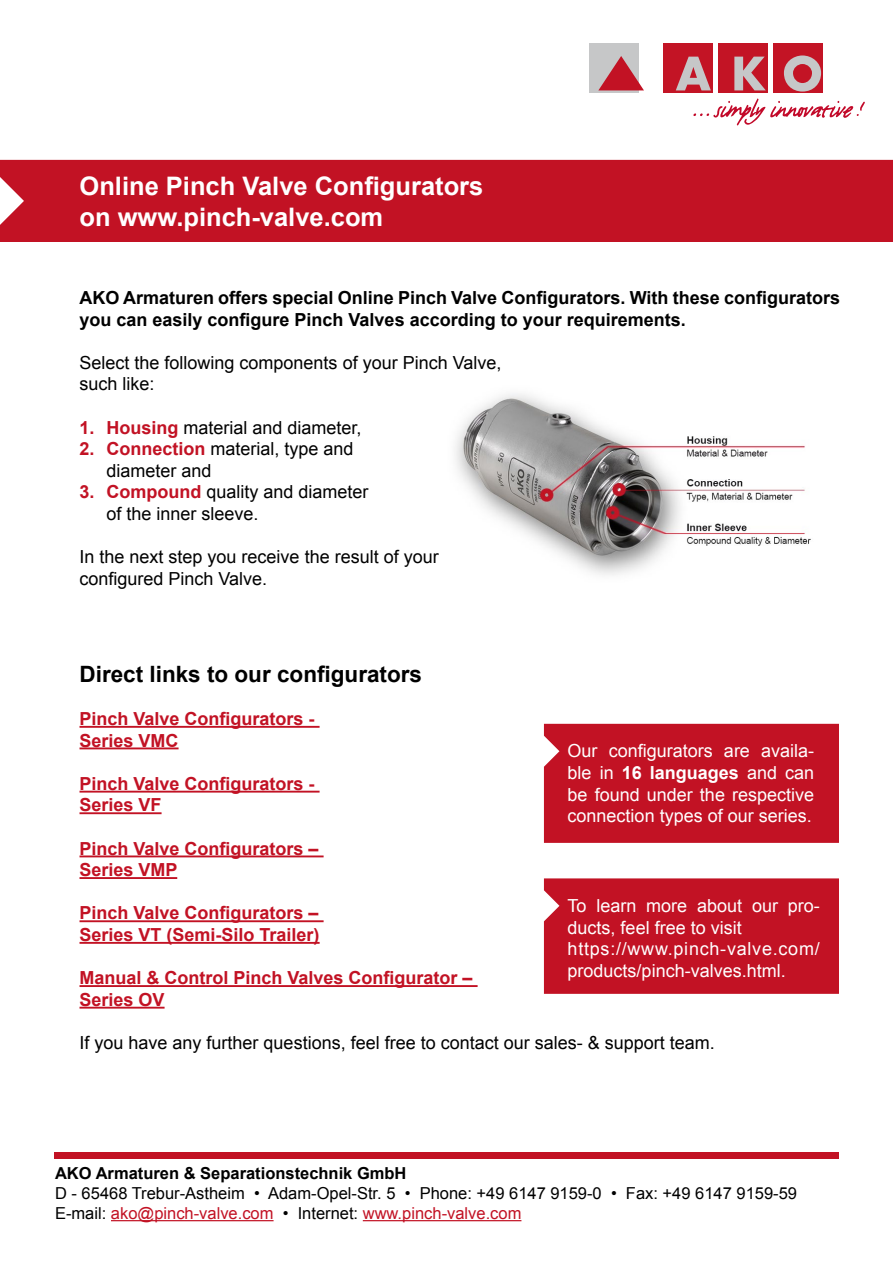
<style>
.page{position:relative;width:893px;height:1263px;background:#fff}
.page>*{position:absolute;margin:0;border:0;box-sizing:border-box;transform-origin:0 0}
.t1{font:700 25.5px/30.6px "Arial";color:#fff}
.t2{font:700 22.5px "Arial";color:#000}
.t3{font:18px/21.6px "Arial";color:#000}
.t4{font:18px/21.6px "Arial";color:#fff;text-align:justify}
.t5{font:700 18px/21.6px "Arial";color:#c21224}
.t6{font:700 18px/21.6px "Arial";color:#000}
.t7{font:16.5px/19.8px "Arial";color:#000}
.t8{font:700 16.5px "Arial";color:#000}
.s1{font-weight:700;color:#c21224}
.s2{font-weight:700}
.s3{color:#c21224}
</style>
<div class="page">
<div style="left:0;top:160px;width:893px;height:82px;background:#c21224"></div>
<img style="left:455px;top:393px;width:356px;height:182px">
<div style="left:589px;top:43px;width:50px;height:50px;background:#c6c7c8"></div>
<svg style="left:598px;top:56px;width:46px;height:34px"></svg>
<div style="left:718px;top:43px;width:50px;height:50px;background:#c31425"></div>
<div style="left:773px;top:43px;width:50px;height:50px;background:#c31425"></div>
<div style="left:663px;top:43px;width:50px;height:50px;background:#c31425"></div>
<svg style="left:734px;top:57px;width:32px;height:33px"></svg>
<svg style="left:784px;top:55px;width:37px;height:37px"></svg>
<svg style="left:676px;top:57px;width:35px;height:33px"></svg>
<svg style="left:693px;top:98px;width:172px;height:27px"></svg>
<hr style="left:118px;top:227px;width:265px;height:3px;background:#c21224">
<hr style="left:80px;top:726px;width:240px;height:2px;background:#c21224">
<hr style="left:80px;top:747px;width:99px;height:2px;background:#c21224">
<hr style="left:80px;top:791px;width:240px;height:1px;background:#c21224">
<hr style="left:80px;top:812px;width:82px;height:2px;background:#c21224">
<hr style="left:80px;top:855px;width:244px;height:2px;background:#c21224">
<hr style="left:80px;top:877px;width:97px;height:2px;background:#c21224">
<hr style="left:80px;top:920px;width:244px;height:2px;background:#c21224">
<hr style="left:80px;top:942px;width:240px;height:2px;background:#c21224">
<hr style="left:80px;top:985px;width:398px;height:2px;background:#c21224">
<hr style="left:80px;top:1007px;width:85px;height:1px;background:#c21224">
<div style="left:54px;top:1152px;width:785px;height:7px;background:#c21224"></div>
<div style="left:544px;top:724px;width:295px;height:119px;background:#c21224"></div>
<div style="left:544px;top:878px;width:295px;height:116px;background:#c21224"></div>
<hr style="left:568px;top:956px;width:252px;height:2px;background:#c21224">
<hr style="left:568px;top:978px;width:213px;height:1px;background:#c21224">
<hr style="left:111px;top:1220px;width:163px;height:1px;background:#c21224">
<hr style="left:363px;top:1220px;width:158px;height:1px;background:#c21224">
<h1 class="t1" style="left:80px;top:171px;width:405px">Online Pinch Valve Configurators on www.pinch-valve.com</h1>
<p class="t6" style="left:80px;top:287px;width:762px">AKO Armaturen offers special Online Pinch Valve Configurators. With these configurators you can easily configure Pinch Valves according to your requirements.</p>
<p class="t3" style="left:80px;top:352px;width:423px">Select the following components of your Pinch Valve, such like:</p>
<p class="t3" style="left:80px;top:416px;width:284px"><span class="s1">1. Housing</span> material and diameter,</p>
<p class="t3" style="left:107px;top:438px;width:249px;text-indent:-27px"><span class="s1">2. Connection</span> material, type and diameter and</p>
<p class="t3" style="left:107px;top:481px;width:264px;text-indent:-27px"><span class="s1">3. Compound</span> quality and diameter of the inner sleeve.</p>
<p class="t3" style="left:80px;top:546px;width:361px">In the next step you receive the result of your configured Pinch Valve.</p>
<p class="t2" style="left:80px;top:658px;width:344px">Direct links to our configurators</p>
<p class="t5" style="left:80px;top:708px;width:237px">Pinch Valve Configurators -<br>Series VMC</p>
<p class="t5" style="left:80px;top:773px;width:237px">Pinch Valve Configurators -<br>Series VF</p>
<p class="t5" style="left:80px;top:838px;width:241px">Pinch Valve Configurators –<br>Series VMP</p>
<p class="t5" style="left:80px;top:902px;width:242px">Pinch Valve Configurators –<br>Series VT (Semi-Silo Trailer)</p>
<p class="t5" style="left:80px;top:967px;width:395px">Manual &amp; Control Pinch Valves Configurator –<br>Series OV</p>
<p class="t3" style="left:80px;top:1032px;width:637px">If you have any further questions, feel free to contact our sales- &amp; support team.</p>
<p class="t4" style="left:568px;top:740px;width:248px">Our configurators are availa&shy;ble in <span class="s2">16 languages</span> and can be found under the respective connection types of our series.</p>
<p class="t4" style="left:568px;top:895px;width:254px;text-align:left">To learn more about our pro&shy;ducts, feel free to visit https://www.pinch-valve.com/ products/pinch-valves.html.</p>
<p class="t8" style="left:55px;top:1162px;width:353px">AKO Armaturen &amp; Separationstechnik GmbH</p>
<p class="t7" style="left:55px;top:1183px;width:743px">D - 65468 Trebur-Astheim • Adam-Opel-Str. 5 • Phone: +49 6147 9159-0 • Fax: +49 6147 9159-59<br>E-mail: <span class="s3">ako@pinch-valve.com</span> • Internet: <span class="s3">www.pinch-valve.com</span></p>
</div>
